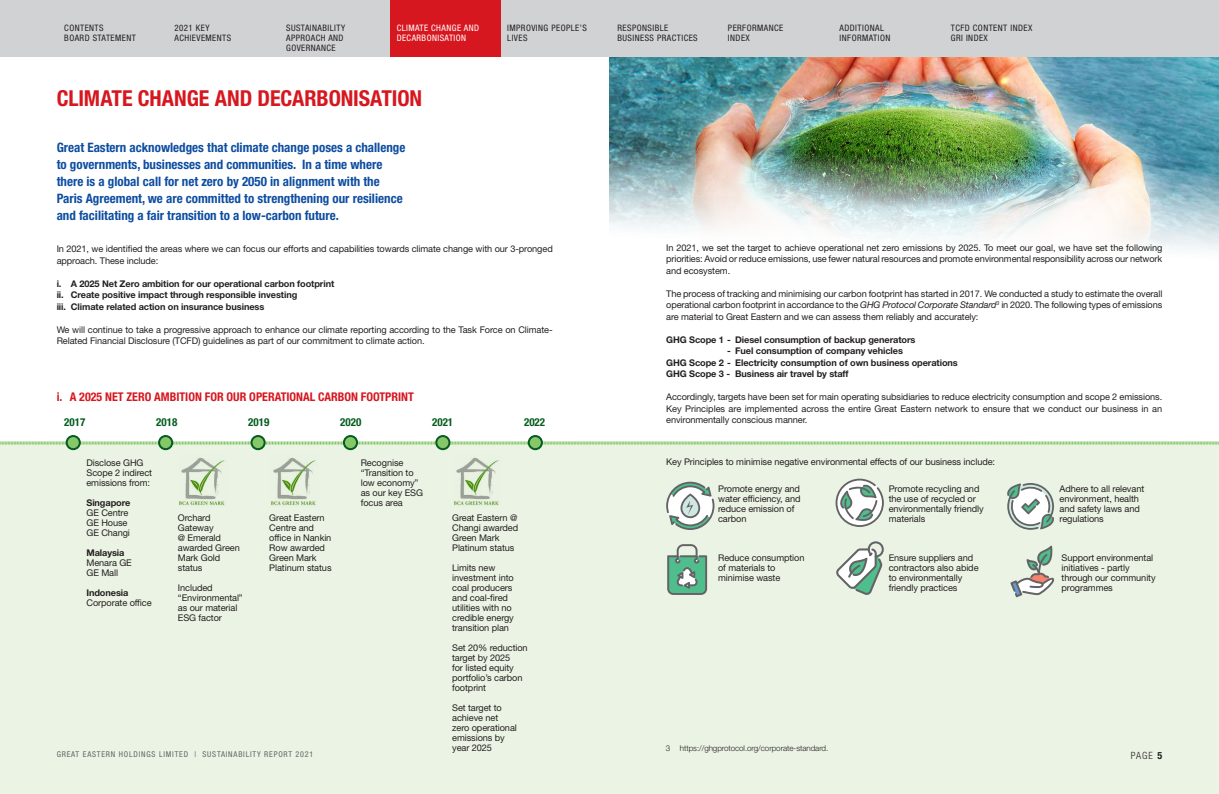
<style>
.page{position:relative;width:1219px;height:794px;background:#fff}
.page>*{position:absolute;margin:0;border:0;box-sizing:border-box;transform-origin:0 0}
.t1{font:700 condensed 22px "Helvetica Neue LT Std";letter-spacing:-.005em;color:#d7171f}
.t2{font:700 condensed 13px/17px "Helvetica Neue LT Std";color:#0d4da1}
.Subhead_1{font:700 condensed 12px "Helvetica Neue LT Std";color:#d7171f}
.Subhead_1-2{font:700 condensed 11px "Helvetica Neue LT Std";color:#045c1e}
.t3{font:300 condensed 10px "Helvetica Neue LT Std";color:#231f20}
.Body_Text{font:9.2px/10px "Helvetica Neue LT Std";letter-spacing:-.01em;color:#231f20}
.Body_Text-2{font:700 9.2px "Helvetica Neue LT Std";letter-spacing:-.01em;color:#231f20}
.t4{font:condensed 8.9px/10.2px "Helvetica Neue LT Std";letter-spacing:.05em;color:#231f20}
.t5{font:condensed 8.9px/10.2px "Helvetica Neue LT Std";letter-spacing:.05em;color:#fff}
.t6{font:condensed 8px "Helvetica Neue LT Std";letter-spacing:.1em;color:#636366}
.Footnote{font:300 8px "Helvetica Neue LT Std";letter-spacing:-.01em;color:#231f20}
.s1{font-style:italic}
.s2{font-weight:700}
</style>
<div class="page">
<img style="left:609px;top:57px;width:610px;height:194px">
<div style="left:0;top:442px;width:1219px;height:352px;background:#ebf4e4"></div>
<svg style="left:0;top:441px;width:1219px;height:4px;background:#b7dca5"></svg>
<div style="left:67px;top:436px;width:13px;height:13px;background:#86c769;border-radius:50%"></div>
<div style="left:66px;top:435px;width:15px;height:15px;border:2px solid #045c1e;border-radius:50%"></div>
<div style="left:159px;top:436px;width:13px;height:13px;background:#86c769;border-radius:50%"></div>
<div style="left:158px;top:435px;width:15px;height:15px;border:2px solid #045c1e;border-radius:50%"></div>
<div style="left:251px;top:436px;width:14px;height:13px;background:#86c769;border-radius:50%"></div>
<div style="left:250px;top:435px;width:16px;height:15px;border:2px solid #045c1e;border-radius:50%"></div>
<div style="left:344px;top:436px;width:13px;height:13px;background:#86c769;border-radius:50%"></div>
<div style="left:343px;top:435px;width:15px;height:15px;border:2px solid #045c1e;border-radius:50%"></div>
<div style="left:436px;top:436px;width:13px;height:13px;background:#86c769;border-radius:50%"></div>
<div style="left:435px;top:435px;width:15px;height:15px;border:2px solid #045c1e;border-radius:50%"></div>
<div style="left:529px;top:436px;width:13px;height:13px;background:#86c769;border-radius:50%"></div>
<div style="left:528px;top:435px;width:15px;height:15px;border:2px solid #045c1e;border-radius:50%"></div>
<img style="left:178px;top:458px;width:47px;height:48px">
<img style="left:270px;top:458px;width:46px;height:48px">
<img style="left:453px;top:458px;width:46px;height:48px">
<svg style="left:667px;top:544px;width:40px;height:51px"></svg>
<svg style="left:836px;top:541px;width:48px;height:54px"></svg>
<svg style="left:1007px;top:483px;width:47px;height:47px"></svg>
<svg style="left:1010px;top:545px;width:45px;height:52px"></svg>
<svg style="left:835px;top:478px;width:49px;height:49px"></svg>
<svg style="left:666px;top:482px;width:48px;height:48px"></svg>
<div style="left:0;top:0;width:1219px;height:57px;background:#d1d2d4"></div>
<div style="left:390px;top:0;width:111px;height:57px;background:#d7171f"></div>
<p class="t4" style="left:64px;top:22px;width:73px">CONTENTS<br>BOARD STATEMENT</p>
<p class="t4" style="left:174px;top:23px;width:58px">2021 KEY<br>ACHIEVEMENTS</p>
<p class="t4" style="left:507px;top:23px;width:81px">IMPROVING PEOPLE’S<br>LIVES</p>
<p class="t4" style="left:617px;top:23px;width:82px">RESPONSIBLE<br>BUSINESS PRACTICES</p>
<p class="t4" style="left:728px;top:23px;width:57px">PERFORMANCE<br>INDEX</p>
<p class="t4" style="left:840px;top:23px;width:52px">ADDITIONAL<br>INFORMATION</p>
<p class="t4" style="left:951px;top:23px;width:83px">TCFD CONTENT INDEX<br>GRI INDEX</p>
<p class="t4" style="left:286px;top:23px;width:60px">SUSTAINABILITY<br>APPROACH AND<br>GOVERNANCE</p>
<p class="t5" style="left:397px;top:23px;width:84px">CLIMATE CHANGE AND<br>DECARBONISATION</p>
<p class="t1" style="left:57px;top:85px;width:367px">CLIMATE CHANGE AND DECARBONISATION</p>
<p class="t2" style="left:57px;top:138px;width:350px">Great Eastern acknowledges that climate change poses a challenge to governments, businesses and communities. In a time where there is a global call for net zero by 2050 in alignment with the Paris Agreement, we are committed to strengthening our resilience and facilitating a fair transition to a low-carbon future.</p>
<p class="Body_Text" style="left:57px;top:243px;width:498px;line-height:11.5px">In 2021, we identified the areas where we can focus our efforts and capabilities towards climate change with our 3-pronged approach. These include:</p>
<p class="Body_Text-2" style="left:57px;top:278px;width:279px">i. A 2025 Net Zero ambition for our operational carbon footprint</p>
<p class="Body_Text-2" style="left:57px;top:289px;width:242px">ii. Create positive impact through responsible investing</p>
<p class="Body_Text-2" style="left:57px;top:301px;width:209px">iii. Climate related action on insurance business</p>
<p class="Body_Text" style="left:57px;top:323px;width:497px;line-height:11.5px">We will continue to take a progressive approach to enhance our climate reporting according to the Task Force on Climate-<br>Related Financial Disclosure (TCFD) guidelines as part of our commitment to climate action.</p>
<p class="Subhead_1" style="left:57px;top:389px;width:359px">i. A 2025 NET ZERO AMBITION FOR OUR OPERATIONAL CARBON FOOTPRINT</p>
<p class="Subhead_1-2" style="left:64px;top:416px;width:23px">2017</p>
<p class="Subhead_1-2" style="left:156px;top:416px;width:23px">2018</p>
<p class="Subhead_1-2" style="left:248px;top:416px;width:23px">2019</p>
<p class="Subhead_1-2" style="left:340px;top:416px;width:23px">2020</p>
<p class="Subhead_1-2" style="left:432px;top:416px;width:23px">2021</p>
<p class="Subhead_1-2" style="left:524px;top:416px;width:23px">2022</p>
<p class="Body_Text" style="left:86px;top:458px;width:59px">Disclose GHG</p>
<p class="Body_Text" style="left:86px;top:468px;width:67px">Scope 2 indirect emissions from:</p>
<p class="Body_Text-2" style="left:86px;top:497px;width:45px">Singapore</p>
<p class="Body_Text" style="left:86px;top:508px;width:43px">GE Centre</p>
<p class="Body_Text" style="left:86px;top:518px;width:43px">GE House</p>
<p class="Body_Text" style="left:86px;top:528px;width:45px">GE Changi</p>
<p class="Body_Text-2" style="left:86px;top:547px;width:40px">Malaysia</p>
<p class="Body_Text" style="left:86px;top:558px;width:47px">Menara GE</p>
<p class="Body_Text" style="left:86px;top:568px;width:33px">GE Mall</p>
<p class="Body_Text-2" style="left:86px;top:587px;width:44px">Indonesia</p>
<p class="Body_Text" style="left:86px;top:598px;width:67px">Corporate office</p>
<p class="Body_Text" style="left:361px;top:458px;width:64px">Recognise “Transition to low economy” as our key ESG focus area</p>
<p class="Body_Text" style="left:452px;top:512px;width:68px">Great Eastern @<br>Changi awarded<br>Green Mark<br>Platinum status</p>
<p class="Body_Text" style="left:452px;top:562px;width:63px">Limits new investment into coal producers and coal-fired utilities with no credible energy transition plan</p>
<p class="Body_Text" style="left:452px;top:642px;width:77px">Set 20% reduction target by 2025<br>for listed equity portfolio’s carbon footprint</p>
<p class="Body_Text" style="left:452px;top:702px;width:66px">Set target to achieve net zero operational emissions by year 2025</p>
<p class="Body_Text" style="left:269px;top:512px;width:64px">Great Eastern<br>Centre and office in Nankin<br>Row awarded<br>Green Mark<br>Platinum status</p>
<p class="Body_Text" style="left:178px;top:512px;width:63px">Orchard<br>Gateway<br>@ Emerald awarded Green<br>Mark Gold status</p>
<p class="Body_Text" style="left:178px;top:582px;width:67px">Included “Environmental” as our material<br>ESG factor</p>
<p class="t6" style="left:57px;top:749px;width:258px">GREAT EASTERN HOLDINGS LIMITED | SUSTAINABILITY REPORT 2021</p>
<p class="Body_Text" style="left:666px;top:242px;width:498px;line-height:11.5px;text-align:justify">In 2021, we set the target to achieve operational net zero emissions by 2025. To meet our goal, we have set the following priorities: Avoid or reduce emissions, use fewer natural resources and promote environmental responsibility across our network and ecosystem.</p>
<p class="Body_Text" style="left:666px;top:288px;width:498px;line-height:11.5px;text-align:justify">The process of tracking and minimising our carbon footprint has started in 2017. We conducted a study to estimate the overall operational carbon footprint in accordance to the <span class="s1">GHG Protocol Corporate Standard</span><sup>3</sup> in 2020. The following types of emissions are material to Great Eastern and we can assess them reliably and accurately:</p>
<p class="Body_Text-2" style="left:666px;top:334px;width:251px">GHG Scope 1 - Diesel consumption of backup generators</p>
<p class="Body_Text-2" style="left:727px;top:345px;width:177px">- Fuel consumption of company vehicles</p>
<p class="Body_Text-2" style="left:666px;top:357px;width:293px">GHG Scope 2 - Electricity consumption of own business operations</p>
<p class="Body_Text-2" style="left:666px;top:368px;width:184px">GHG Scope 3 - Business air travel by staff</p>
<p class="Body_Text" style="left:666px;top:391px;width:498px;line-height:11.5px;text-align:justify">Accordingly, targets have been set for main operating subsidiaries to reduce electricity consumption and scope 2 emissions.<br>Key Principles are implemented across the entire Great Eastern network to ensure that we conduct our business in an environmentally conscious manner.</p>
<p class="Body_Text" style="left:666px;top:457px;width:330px">Key Principles to minimise negative environmental effects of our business include:</p>
<p class="Body_Text" style="left:718px;top:483px;width:84px">Promote energy and water efficiency, and reduce emission of carbon</p>
<p class="Body_Text" style="left:718px;top:553px;width:88px">Reduce consumption of materials to minimise waste</p>
<p class="Footnote" style="left:666px;top:743px;width:164px">3 https://ghgprotocol.org/corporate-standard.</p>
<p class="Body_Text" style="left:889px;top:483px;width:96px">Promote recycling and the use of recycled or environmentally friendly materials</p>
<p class="Body_Text" style="left:889px;top:553px;width:91px">Ensure suppliers and contractors also abide to environmentally friendly practices</p>
<p class="Body_Text" style="left:1060px;top:483px;width:86px">Adhere to all relevant environment, health and safety laws and regulations</p>
<p class="Body_Text" style="left:1061px;top:553px;width:96px">Support environmental initiatives - partly through our community programmes</p>
<p class="t3" style="left:1131px;top:749px;width:33px">PAGE <span class="s2">5</span></p>
</div>
